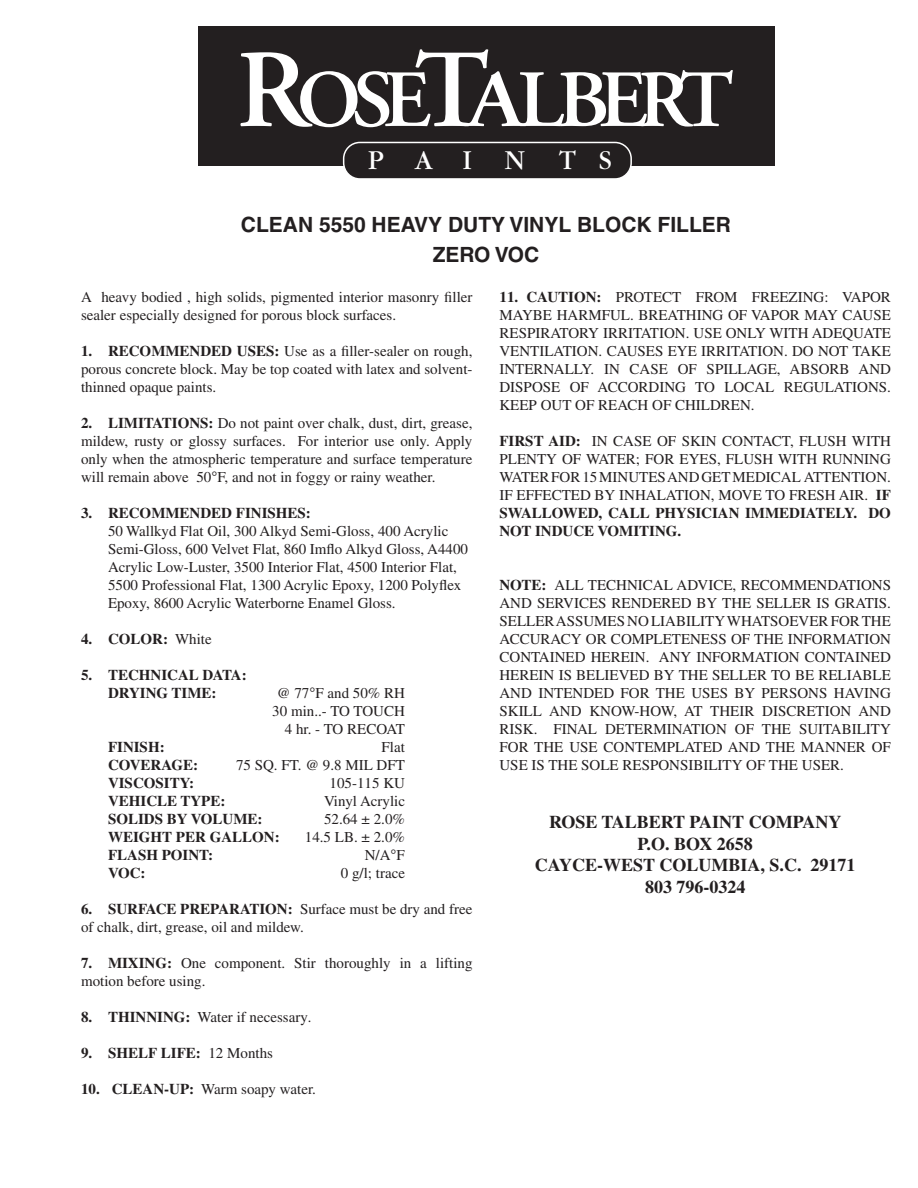
<style>
.page{position:relative;width:918px;height:1188px;background:#fff}
.page>*{position:absolute;margin:0;border:0;box-sizing:border-box;transform-origin:0 0}
.t1{font:600 81px "Adobe Garamond";letter-spacing:-.115em;color:#fff}
.t2{font:28.5px "Garamond";color:#fff}
.t3{font:700 21px "Helvetica";color:#231f20}
.t4{font:700 18px "Times";color:#231f20}
.t5{font:15px/18px "Times";color:#231f20;text-align:justify}
.t6{font:700 15px "Times";color:#231f20}
.s1{font-size:111px}
.s2{font-weight:700}
.s3{font-family:"Helvetica"}
.s4{font-weight:400}
</style>
<div class="page">
<div style="left:198px;top:27px;width:577px;height:139px;background:#231f20"></div>
<div style="left:344px;top:142px;width:287px;height:37px;background:#231f20;border-radius:16px"></div>
<div style="left:343px;top:142px;width:289px;height:38px;border:2px solid #fff;border-radius:16px"></div>
<h1 class="t1" style="left:237px;top:56px;width:499px"><span class="s1">R</span>OSE<span class="s1">T</span>ALBERT</h1>
<h2 class="t2" style="left:368px;top:146px;width:245px">P A I N T S</h2>
<p class="t3" style="left:241px;top:212px;width:492px">CLEAN 5550 HEAVY DUTY VINYL BLOCK FILLER</p>
<p class="t3" style="left:433px;top:242px;width:108px">ZERO VOC</p>
<p class="t5" style="left:81px;top:288px;width:393px">A heavy bodied , high solids, pigmented interior masonry filler sealer especially designed for porous block surfaces.</p>
<p class="t5" style="left:81px;top:342px;width:393px"><span class="s2">1. RECOMMENDED USES:</span> Use as a filler-sealer on rough, porous concrete block. May be top coated with latex and solvent&shy;thinned opaque paints.</p>
<p class="t5" style="left:81px;top:414px;width:393px"><span class="s2">2. LIMITATIONS:</span> Do not paint over chalk, dust, dirt, grease, mildew, rusty or glossy surfaces. For interior use only. Apply only when the atmospheric temperature and surface temperature will remain above 50<span class="s3">°</span>F, and not in foggy or rainy weather.</p>
<p class="t6" style="left:81px;top:504px;width:231px">3. RECOMMENDED FINISHES:</p>
<p class="t5" style="left:108px;top:522px;width:342px">50 Wallkyd Flat Oil, 300 Alkyd Semi-Gloss, 400 Acrylic</p>
<p class="t5" style="left:108px;top:540px;width:362px">Semi-Gloss, 600 Velvet Flat, 860 Imflo Alkyd Gloss, A4400</p>
<p class="t5" style="left:108px;top:558px;width:350px">Acrylic Low-Luster, 3500 Interior Flat, 4500 Interior Flat,</p>
<p class="t5" style="left:108px;top:576px;width:355px">5500 Professional Flat, 1300 Acrylic Epoxy, 1200 Polyflex</p>
<p class="t5" style="left:108px;top:594px;width:289px">Epoxy, 8600 Acrylic Waterborne Enamel Gloss.</p>
<p class="t6" style="left:81px;top:630px;width:132px">4. COLOR: <span class="s4">White</span></p>
<p class="t6" style="left:81px;top:666px;width:167px">5. TECHNICAL DATA:</p>
<p class="t6" style="left:108px;top:684px;width:110px">DRYING TIME:</p>
<p class="t5" style="left:277px;top:684px;width:130px">@ 77<span class="s3">°</span>F and 50% RH</p>
<p class="t5" style="left:272px;top:702px;width:134px">30 min..- TO TOUCH</p>
<p class="t5" style="left:285px;top:720px;width:122px">4 hr. - TO RECOAT</p>
<p class="t6" style="left:108px;top:738px;width:58px">FINISH:</p>
<p class="t5" style="left:382px;top:738px;width:25px">Flat</p>
<p class="t6" style="left:108px;top:756px;width:92px">COVERAGE:</p>
<p class="t5" style="left:236px;top:756px;width:170px">75 SQ. FT. @ 9.8 MIL DFT</p>
<p class="t6" style="left:108px;top:774px;width:88px">VISCOSITY:</p>
<p class="t5" style="left:330px;top:774px;width:77px">105-115 KU</p>
<p class="t6" style="left:108px;top:792px;width:119px">VEHICLE TYPE:</p>
<p class="t5" style="left:324px;top:792px;width:82px">Vinyl Acrylic</p>
<p class="t6" style="left:108px;top:810px;width:156px">SOLIDS BY VOLUME:</p>
<p class="t5" style="left:324px;top:810px;width:82px">52.64 ± 2.0%</p>
<p class="t6" style="left:108px;top:828px;width:173px">WEIGHT PER GALLON:</p>
<p class="t5" style="left:305px;top:828px;width:102px">14.5 LB. ± 2.0%</p>
<p class="t6" style="left:108px;top:846px;width:107px">FLASH POINT:</p>
<p class="t5" style="left:365px;top:846px;width:42px">N/A<span class="s3">°</span>F</p>
<p class="t6" style="left:108px;top:864px;width:39px">VOC:</p>
<p class="t5" style="left:341px;top:864px;width:66px">0 g/l; trace</p>
<p class="t5" style="left:81px;top:900px;width:393px"><span class="s2">6. SURFACE PREPARATION:</span> Surface must be dry and free of chalk, dirt, grease, oil and mildew.</p>
<p class="t5" style="left:81px;top:954px;width:393px"><span class="s2">7. MIXING:</span> One component. Stir thoroughly in a lifting motion before using.</p>
<p class="t5" style="left:81px;top:1008px;width:232px"><span class="s2">8. THINNING:</span> Water if necessary.</p>
<p class="t6" style="left:81px;top:1044px;width:194px">9. SHELF LIFE: <span class="s4">12 Months</span></p>
<p class="t5" style="left:81px;top:1080px;width:237px"><span class="s2">10. CLEAN-UP:</span> Warm soapy water.</p>
<p class="t5" style="left:500px;top:288px;width:393px"><span class="s2">11. CAUTION:</span> PROTECT FROM FREEZING: VAPOR MAYBE HARMFUL. BREATHING OF VAPOR MAY CAUSE RESPIRATORY IRRITATION. USE ONLY WITH ADEQUATE VENTILATION. CAUSES EYE IRRITATION. DO NOT TAKE INTERNALLY. IN CASE OF SPILLAGE, ABSORB AND DISPOSE OF ACCORDING TO LOCAL REGULATIONS.<br>KEEP OUT OF REACH OF CHILDREN.</p>
<p class="t5" style="left:500px;top:432px;width:393px"><span class="s2">FIRST AID:</span> IN CASE OF SKIN CONTACT, FLUSH WITH PLENTY OF WATER; FOR EYES, FLUSH WITH RUNNING WATER FOR 15 MINUTES AND GET MEDICAL ATTENTION.<br>IF EFFECTED BY INHALATION, MOVE TO FRESH AIR. <span class="s2">IF SWALLOWED, CALL PHYSICIAN IMMEDIATELY. DO NOT INDUCE VOMITING.</span></p>
<p class="t5" style="left:500px;top:576px;width:393px"><span class="s2">NOTE:</span> ALL TECHNICAL ADVICE, RECOMMENDATIONS AND SERVICES RENDERED BY THE SELLER IS GRATIS.<br>SELLER ASSUMES NO LIABILITY WHATSOEVER FOR THE ACCURACY OR COMPLETENESS OF THE INFORMATION CONTAINED HEREIN. ANY INFORMATION CONTAINED HEREIN IS BELIEVED BY THE SELLER TO BE RELIABLE AND INTENDED FOR THE USES BY PERSONS HAVING SKILL AND KNOW-HOW, AT THEIR DISCRETION AND RISK. FINAL DETERMINATION OF THE SUITABILITY FOR THE USE CONTEMPLATED AND THE MANNER OF USE IS THE SOLE RESPONSIBILITY OF THE USER.</p>
<p class="t4" style="left:549px;top:811px;width:294px">ROSE TALBERT PAINT COMPANY</p>
<p class="t4" style="left:638px;top:833px;width:117px">P.O. BOX 2658</p>
<p class="t4" style="left:535px;top:854px;width:322px">CAYCE-WEST COLUMBIA, S.C. 29171</p>
<p class="t4" style="left:645px;top:876px;width:102px">803 796-0324</p>
</div>
